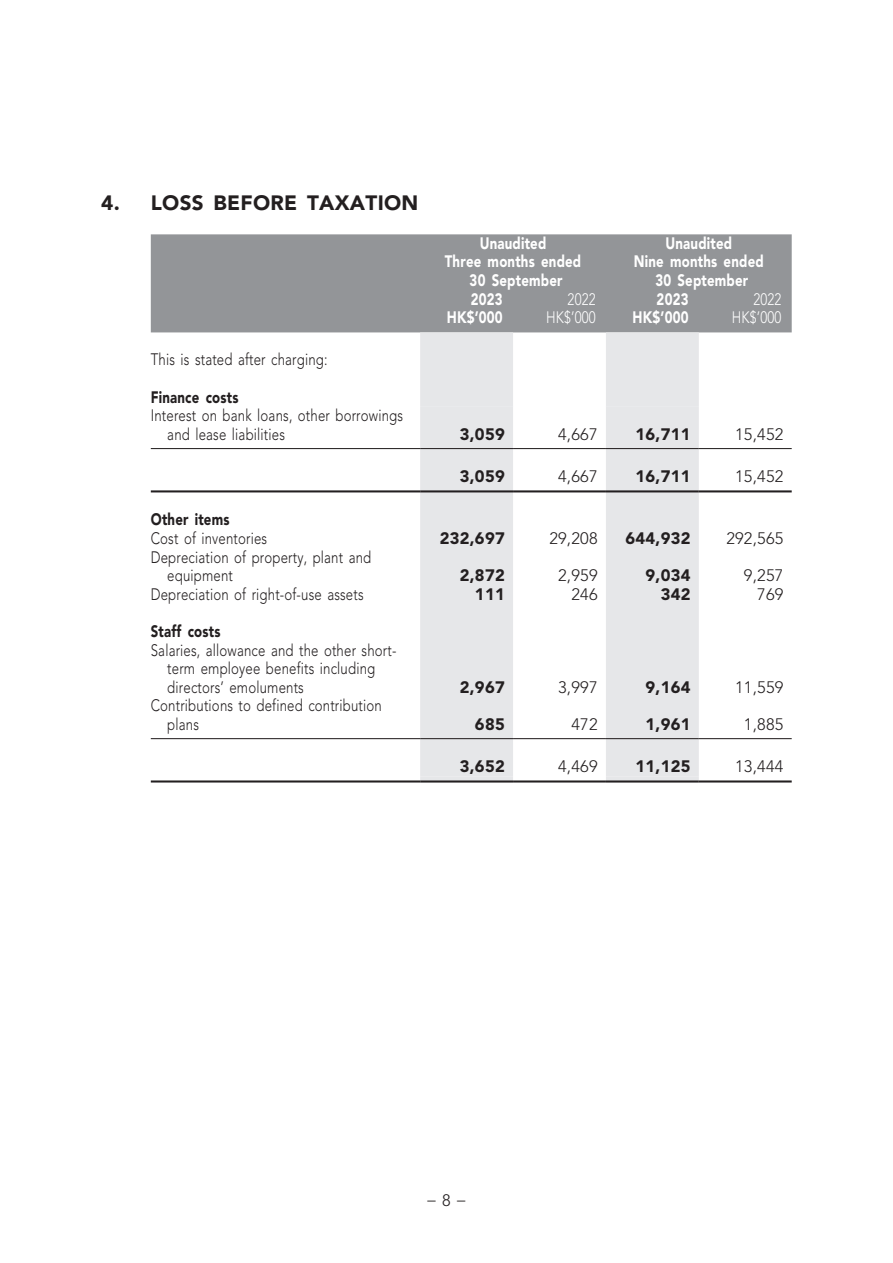
<style>
.page{position:relative;width:893px;height:1263px;background:#fff}
.page>*{position:absolute;margin:0;border:0;box-sizing:border-box;transform-origin:0 0}
.t1{font:900 20.7px "Avenir LT Std";letter-spacing:.015em;color:#231f20}
.t2{font:300 16.5px/18.6px "Avenir LT Std";letter-spacing:.015em;color:#231f20;scale:.8 1}
.t3{font:900 16.5px/18.6px "Avenir LT Std";letter-spacing:.015em;color:#fff;text-align:center;scale:.8 1}
.t4{font:300 16.5px "Avenir LT Std";letter-spacing:.015em;color:#231f20}
.t5{font:900 16.5px "Avenir LT Std";letter-spacing:.015em;color:#231f20}
.t6{font:300 16.5px "Avenir LT Std";letter-spacing:.015em;color:#fff;scale:.8 1}
.t7{font:900 16.5px "Avenir LT Std";letter-spacing:.015em;color:#231f20;scale:.8 1}
.s1{font-weight:900}
</style>
<div class="page">
<div style="left:151px;top:234px;width:641px;height:98px;background:#939598"></div>
<svg style="left:420px;top:332px;width:279px;height:448px;fill:#e6e7e9"></svg>
<svg style="left:420px;top:407px;width:279px;height:369px;fill:#e6e7e9"></svg>
<hr style="left:151px;top:448px;width:269px;height:1px;background:#231f20">
<hr style="left:420px;top:448px;width:93px;height:1px;background:#231f20">
<hr style="left:513px;top:448px;width:93px;height:1px;background:#231f20">
<hr style="left:606px;top:448px;width:93px;height:1px;background:#231f20">
<hr style="left:699px;top:448px;width:93px;height:1px;background:#231f20">
<hr style="left:151px;top:490px;width:269px;height:2px;background:#231f20">
<hr style="left:420px;top:490px;width:93px;height:2px;background:#231f20">
<hr style="left:513px;top:490px;width:93px;height:2px;background:#231f20">
<hr style="left:606px;top:490px;width:93px;height:2px;background:#231f20">
<hr style="left:699px;top:490px;width:93px;height:2px;background:#231f20">
<hr style="left:151px;top:738px;width:269px;height:1px;background:#231f20">
<hr style="left:420px;top:738px;width:93px;height:1px;background:#231f20">
<hr style="left:513px;top:738px;width:93px;height:1px;background:#231f20">
<hr style="left:606px;top:738px;width:93px;height:1px;background:#231f20">
<hr style="left:699px;top:738px;width:93px;height:1px;background:#231f20">
<hr style="left:151px;top:780px;width:269px;height:2px;background:#231f20">
<hr style="left:420px;top:780px;width:93px;height:2px;background:#231f20">
<hr style="left:513px;top:780px;width:93px;height:2px;background:#231f20">
<hr style="left:606px;top:780px;width:93px;height:2px;background:#231f20">
<hr style="left:699px;top:780px;width:93px;height:2px;background:#231f20">
<p class="t1" style="left:101px;top:190px;width:319px">4. LOSS BEFORE TAXATION</p>
<p class="t3" style="left:480px;top:234px;width:85px">Unaudited</p>
<p class="t3" style="left:665px;top:234px;width:85px">Unaudited</p>
<p class="t3" style="left:445px;top:252px;width:172px">Three months ended<br>30 September</p>
<p class="t3" style="left:634px;top:252px;width:164px">Nine months ended<br>30 September</p>
<p class="t3" style="left:471px;top:289px;width:41px">2023</p>
<p class="t6" style="left:568px;top:289px;width:36px">2022</p>
<p class="t3" style="left:657px;top:289px;width:41px">2023</p>
<p class="t6" style="left:753px;top:289px;width:36px">2022</p>
<p class="t3" style="left:447px;top:308px;width:71px">HK$’000</p>
<p class="t6" style="left:546px;top:308px;width:63px">HK$’000</p>
<p class="t3" style="left:633px;top:308px;width:71px">HK$’000</p>
<p class="t6" style="left:732px;top:308px;width:63px">HK$’000</p>
<p class="t2" style="left:151px;top:351px;width:222px">This is stated after charging:</p>
<p class="t7" style="left:151px;top:387px;width:111px">Finance costs</p>
<p class="t2" style="left:151px;top:406px;width:317px">Interest on bank loans, other borrowings</p>
<p class="t2" style="left:167px;top:425px;width:149px">and lease liabilities</p>
<p class="t5" style="left:460px;top:424px;width:46px">3,059</p>
<p class="t4" style="left:558px;top:424px;width:41px">4,667</p>
<p class="t5" style="left:636px;top:424px;width:57px">16,711</p>
<p class="t4" style="left:735px;top:424px;width:50px">15,452</p>
<p class="t5" style="left:460px;top:466px;width:46px">3,059</p>
<p class="t4" style="left:558px;top:467px;width:41px">4,667</p>
<p class="t5" style="left:636px;top:466px;width:57px">16,711</p>
<p class="t4" style="left:735px;top:467px;width:50px">15,452</p>
<p class="t2" style="left:151px;top:511px;width:147px"><span class="s1">Other items<br></span>Cost of inventories</p>
<p class="t5" style="left:440px;top:528px;width:67px">232,697</p>
<p class="t4" style="left:549px;top:529px;width:50px">29,208</p>
<p class="t5" style="left:626px;top:528px;width:67px">644,932</p>
<p class="t4" style="left:726px;top:529px;width:59px">292,565</p>
<p class="t2" style="left:167px;top:548px;width:256px;text-indent:-17px">Depreciation of property, plant and equipment</p>
<p class="t5" style="left:460px;top:565px;width:46px">2,872</p>
<p class="t4" style="left:558px;top:566px;width:41px">2,959</p>
<p class="t5" style="left:646px;top:565px;width:46px">9,034</p>
<p class="t4" style="left:744px;top:566px;width:41px">9,257</p>
<p class="t2" style="left:151px;top:585px;width:268px">Depreciation of right-of-use assets</p>
<p class="t5" style="left:475px;top:584px;width:31px">111</p>
<p class="t4" style="left:571px;top:584px;width:28px">246</p>
<p class="t5" style="left:661px;top:584px;width:31px">342</p>
<p class="t4" style="left:757px;top:584px;width:28px">769</p>
<p class="t7" style="left:151px;top:621px;width:89px">Staff costs</p>
<p class="t2" style="left:151px;top:641px;width:309px">Salaries, allowance and the other short-</p>
<p class="t2" style="left:167px;top:659px;width:261px">term employee benefits including</p>
<p class="t2" style="left:167px;top:678px;width:172px">directors’ emoluments</p>
<p class="t5" style="left:460px;top:677px;width:46px">2,967</p>
<p class="t4" style="left:558px;top:677px;width:41px">3,997</p>
<p class="t5" style="left:646px;top:677px;width:46px">9,164</p>
<p class="t4" style="left:735px;top:677px;width:50px">11,559</p>
<p class="t2" style="left:167px;top:696px;width:270px;text-indent:-17px">Contributions to defined contribution plans</p>
<p class="t5" style="left:475px;top:714px;width:31px">685</p>
<p class="t4" style="left:571px;top:714px;width:28px">472</p>
<p class="t5" style="left:646px;top:714px;width:46px">1,961</p>
<p class="t4" style="left:744px;top:714px;width:41px">1,885</p>
<p class="t5" style="left:460px;top:756px;width:46px">3,652</p>
<p class="t4" style="left:558px;top:757px;width:41px">4,469</p>
<p class="t5" style="left:636px;top:756px;width:57px">11,125</p>
<p class="t4" style="left:735px;top:757px;width:50px">13,444</p>
<p class="t4" style="left:427px;top:1189px;width:40px">– 8 –</p>
</div>
